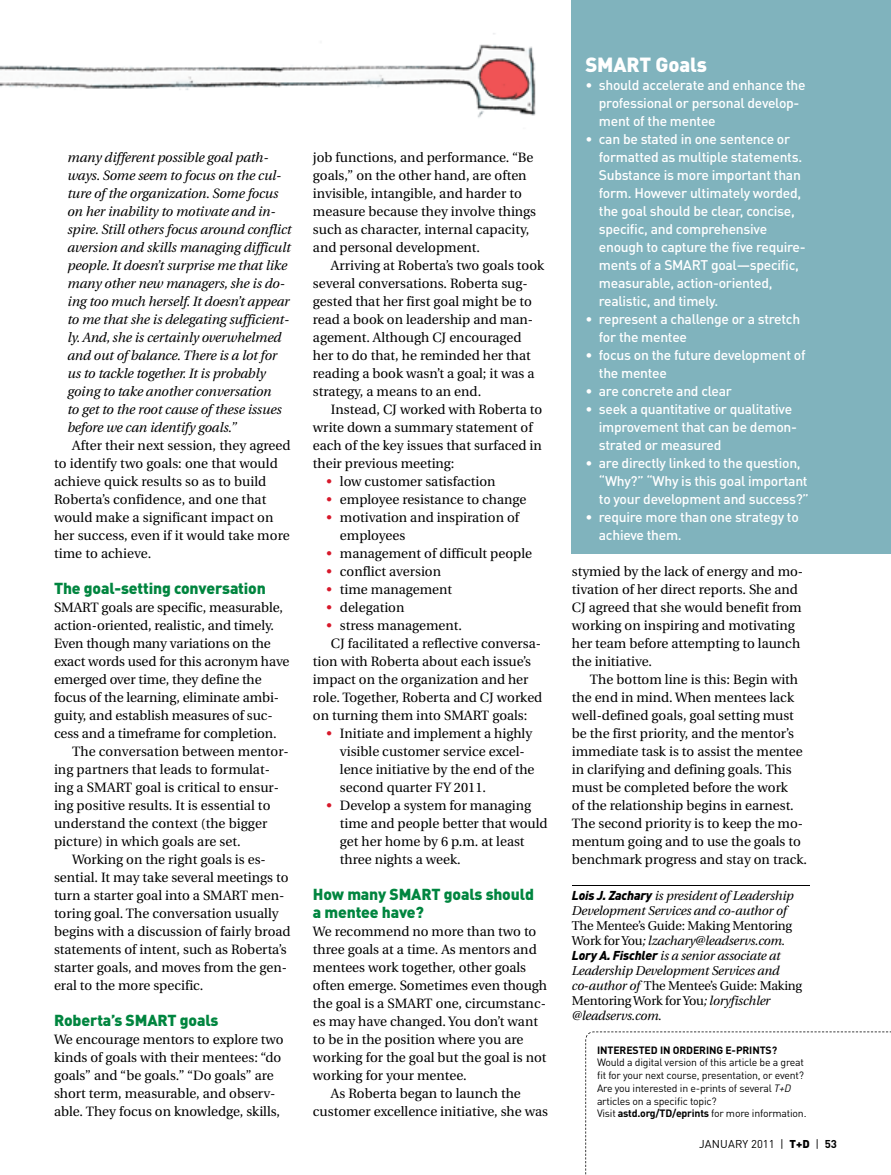
<style>
.page{position:relative;width:891px;height:1175px;background:#fff}
.page>*{position:absolute;margin:0;border:0;box-sizing:border-box;transform-origin:0 0}
.t1{font:900 20.25px "DINOT";letter-spacing:-.01em;color:#fff}
.t2{font:900 15.75px/18px "DINOT";letter-spacing:-.01em;color:#00853f}
.t3{font:500 13.8px/18px "DINOT";letter-spacing:-.02em;color:#fff}
.t4{font:13.5px/18px "Utopia";color:#000}
.t5{font:italic 13.5px/18px "Utopia";letter-spacing:-.01em;color:#000}
.t6{font:italic 12.75px/15px "Utopia";letter-spacing:-.015em;color:#000}
.t7{font:11.25px "DINOT";color:#000}
.t8{font:10.5px/12.8px "DINOT";letter-spacing:-.02em;color:#000}
.t9{font:700 10.5px "DINOT";letter-spacing:-.01em;color:#000}
.s1{color:#d7182a}
.s2{font-family:"DINOT";font-weight:900}
.s3{font-style:normal}
.s4{font-style:italic}
.s5{font-weight:700}
.s6{font-weight:900}
</style>
<div class="page">
<div style="left:572px;top:0;width:319px;height:554px;background:#80b3bd"></div>
<hr style="left:572px;top:885px;width:238px;height:1px;background:#000">
<img style="left:0;top:33px;width:536px;height:85px">
<svg style="left:585px;top:1031px;width:306px;height:143px"></svg>
<p class="t5" style="left:68px;top:149px;width:225px">many different possible goal path&shy;ways. Some seem to focus on the cul&shy;ture of the organization. Some focus on her inability to motivate and in&shy;spire. Still others focus around conflict aversion and skills managing difficult people. It doesn’t surprise me that like many other new managers, she is do&shy;ing too much herself. It doesn’t appear to me that she is delegating sufficient&shy;ly. And, she is certainly overwhelmed and out of balance. There is a lot for us to tackle together. It is probably going to take another conversation<br>to get to the root cause of these issues before we can identify goals.”</p>
<p class="t4" style="left:54px;top:437px;width:238px;text-indent:18px">After their next session, they agreed to identify two goals: one that would achieve quick results so as to build Roberta’s confidence, and one that would make a significant impact on her success, even if it would take more time to achieve.</p>
<p class="t2" style="left:54px;top:579px;width:213px">The goal-setting conversation</p>
<p class="t4" style="left:54px;top:599px;width:230px">SMART goals are specific, measurable,</p>
<p class="t4" style="left:54px;top:617px;width:222px">action-oriented, realistic, and timely.</p>
<p class="t4" style="left:54px;top:635px;width:218px">Even though many variations on the</p>
<p class="t4" style="left:54px;top:653px;width:237px">exact words used for this acronym have</p>
<p class="t4" style="left:54px;top:671px;width:209px">emerged over time, they define the</p>
<p class="t4" style="left:54px;top:689px;width:227px">focus of the learning, eliminate ambi-</p>
<p class="t4" style="left:54px;top:707px;width:220px">guity, and establish measures of suc-</p>
<p class="t4" style="left:54px;top:725px;width:224px">cess and a timeframe for completion.</p>
<p class="t4" style="left:72px;top:743px;width:218px">The conversation between mentor-</p>
<p class="t4" style="left:54px;top:761px;width:218px">ing partners that leads to formulat-</p>
<p class="t4" style="left:54px;top:779px;width:226px">ing a SMART goal is critical to ensur-</p>
<p class="t4" style="left:54px;top:797px;width:218px">ing positive results. It is essential to</p>
<p class="t4" style="left:54px;top:815px;width:215px">understand the context (the bigger</p>
<p class="t4" style="left:54px;top:833px;width:188px">picture) in which goals are set.</p>
<p class="t4" style="left:72px;top:851px;width:195px">Working on the right goals is es-</p>
<p class="t4" style="left:54px;top:869px;width:236px">sential. It may take several meetings to</p>
<p class="t4" style="left:54px;top:887px;width:232px">turn a starter goal into a SMART men-</p>
<p class="t4" style="left:54px;top:905px;width:226px">toring goal. The conversation usually</p>
<p class="t4" style="left:54px;top:923px;width:238px">begins with a discussion of fairly broad</p>
<p class="t4" style="left:54px;top:941px;width:234px">statements of intent, such as Roberta’s</p>
<p class="t4" style="left:54px;top:959px;width:234px">starter goals, and moves from the gen-</p>
<p class="t4" style="left:54px;top:977px;width:151px">eral to the more specific.</p>
<p class="t2" style="left:54px;top:1011px;width:166px">Roberta’s SMART goals</p>
<p class="t4" style="left:54px;top:1031px;width:231px">We encourage mentors to explore two kinds of goals with their mentees: “do goals” and “be goals.” “Do goals” are short term, measurable, and observ&shy;able. They focus on knowledge, skills,</p>
<p class="t4" style="left:313px;top:149px;width:225px">job functions, and performance. “Be goals,” on the other hand, are often invisible, intangible, and harder to measure because they involve things such as character, internal capacity, and personal development.</p>
<p class="t4" style="left:313px;top:257px;width:233px;text-indent:18px">Arriving at Roberta’s two goals took several conversations. Roberta sug&shy;gested that her first goal might be to read a book on leadership and man&shy;agement. Although CJ encouraged her to do that, he reminded her that reading a book wasn’t a goal; it was a strategy, a means to an end.</p>
<p class="t4" style="left:313px;top:401px;width:231px;text-indent:18px">Instead, CJ worked with Roberta to write down a summary statement of each of the key issues that surfaced in their previous meeting:</p>
<p class="t4" style="left:326px;top:473px;width:171px"><span class="s1">•</span> low customer satisfaction</p>
<p class="t4" style="left:326px;top:491px;width:202px"><span class="s1">•</span> employee resistance to change</p>
<p class="t4" style="left:340px;top:509px;width:181px;text-indent:-14px"><span class="s1">•</span> motivation and inspiration of employees</p>
<p class="t4" style="left:326px;top:545px;width:207px"><span class="s1">•</span> management of difficult people</p>
<p class="t4" style="left:326px;top:563px;width:116px"><span class="s1">•</span> conflict aversion</p>
<p class="t4" style="left:326px;top:581px;width:127px"><span class="s1">•</span> time management</p>
<p class="t4" style="left:326px;top:599px;width:80px"><span class="s1">•</span> delegation</p>
<p class="t4" style="left:326px;top:617px;width:137px"><span class="s1">•</span> stress management.</p>
<p class="t4" style="left:331px;top:635px;width:212px">CJ facilitated a reflective conversa-</p>
<p class="t4" style="left:313px;top:653px;width:220px">tion with Roberta about each issue’s</p>
<p class="t4" style="left:313px;top:671px;width:217px">impact on the organization and her</p>
<p class="t4" style="left:313px;top:689px;width:231px">role. Together, Roberta and CJ worked</p>
<p class="t4" style="left:313px;top:707px;width:216px">on turning them into SMART goals:</p>
<p class="t4" style="left:340px;top:725px;width:196px;text-indent:-14px"><span class="s1">•</span> Initiate and implement a highly visible customer service excel&shy;lence initiative by the end of the second quarter FY 2011.</p>
<p class="t4" style="left:340px;top:797px;width:209px;text-indent:-14px"><span class="s1">•</span> Develop a system for managing time and people better that would get her home by 6 p.m. at least three nights a week.</p>
<p class="t2" style="left:313px;top:885px;width:223px">How many SMART goals should a mentee have?</p>
<p class="t4" style="left:313px;top:923px;width:225px">We recommend no more than two to</p>
<p class="t4" style="left:313px;top:941px;width:225px">three goals at a time. As mentors and</p>
<p class="t4" style="left:313px;top:959px;width:215px">mentees work together, other goals</p>
<p class="t4" style="left:313px;top:977px;width:236px">often emerge. Sometimes even though</p>
<p class="t4" style="left:313px;top:995px;width:235px">the goal is a SMART one, circumstanc-</p>
<p class="t4" style="left:313px;top:1013px;width:227px">es may have changed. You don’t want</p>
<p class="t4" style="left:313px;top:1031px;width:212px">to be in the position where you are</p>
<p class="t4" style="left:313px;top:1049px;width:235px">working for the goal but the goal is not</p>
<p class="t4" style="left:313px;top:1067px;width:155px">working for your mentee.</p>
<p class="t4" style="left:331px;top:1085px;width:191px">As Roberta began to launch the</p>
<p class="t4" style="left:313px;top:1103px;width:237px">customer excellence initiative, she was</p>
<h1 class="t1" style="left:585px;top:51px;width:123px">SMART Goals</h1>
<p class="t3" style="left:599px;top:75px;width:208px;text-indent:-14px">• should accelerate and enhance the professional or personal develop&shy;ment of the mentee</p>
<p class="t3" style="left:599px;top:129px;width:208px;text-indent:-14px">• can be stated in one sentence or formatted as multiple statements.<br>Substance is more important than form. However ultimately worded, the goal should be clear, concise, specific, and comprehensive enough to capture the five require&shy;ments of a SMART goal—specific, measurable, action-oriented, realistic, and timely.</p>
<p class="t3" style="left:599px;top:309px;width:203px;text-indent:-14px">• represent a challenge or a stretch for the mentee</p>
<p class="t3" style="left:599px;top:345px;width:208px;text-indent:-14px">• focus on the future development of the mentee</p>
<p class="t3" style="left:585px;top:381px;width:148px">• are concrete and clear</p>
<p class="t3" style="left:599px;top:399px;width:200px;text-indent:-14px">• seek a quantitative or qualitative improvement that can be demon&shy;strated or measured</p>
<p class="t3" style="left:599px;top:453px;width:212px;text-indent:-14px">• are directly linked to the question, “Why?” “Why is this goal important to your development and success?”</p>
<p class="t3" style="left:599px;top:507px;width:201px;text-indent:-14px">• require more than one strategy to achieve them.</p>
<p class="t4" style="left:572px;top:563px;width:233px">stymied by the lack of energy and mo&shy;tivation of her direct reports. She and CJ agreed that she would benefit from working on inspiring and motivating her team before attempting to launch the initiative.</p>
<p class="t4" style="left:572px;top:671px;width:237px;text-indent:18px">The bottom line is this: Begin with the end in mind. When mentees lack well-defined goals, goal setting must be the first priority, and the mentor’s immediate task is to assist the mentee in clarifying and defining goals. This must be completed before the work<br>of the relationship begins in earnest.<br>The second priority is to keep the mo&shy;mentum going and to use the goals to benchmark progress and stay on track.</p>
<p class="t6" style="left:572px;top:888px;width:223px"><span class="s2">Lois J. Zachary</span> is president of Leadership<br>Development Services and co-author of</p>
<p class="t6" style="left:572px;top:918px;width:232px"><span class="s3">The Mentee’s Guide: Making Mentoring Work for You</span>; lzachary@leadservs.com.<br><span class="s2">Lory A. Fischler</span> is a senior associate at Leadership Development Services and co-author of <span class="s3">The Mentee’s Guide: Making Mentoring Work for You</span>; loryfischler @leadservs.com.</p>
<p class="t9" style="left:597px;top:1042px;width:182px">INTERESTED IN ORDERING E-PRINTS?</p>
<p class="t8" style="left:597px;top:1055px;width:211px">Would a digital version of this article be a great fit for your next course, presentation, or event? are you interested in e-prints of several <span class="s4">T+D </span>articles on a specific topic?<br>Visit <span class="s5">ASTD.ORG/TD/EPRINTS</span> for more information.</p>
<p class="t7" style="left:699px;top:1136px;width:139px">January 2011 | <span class="s6">T+D</span> | <span class="s5">53</span></p>
</div>
